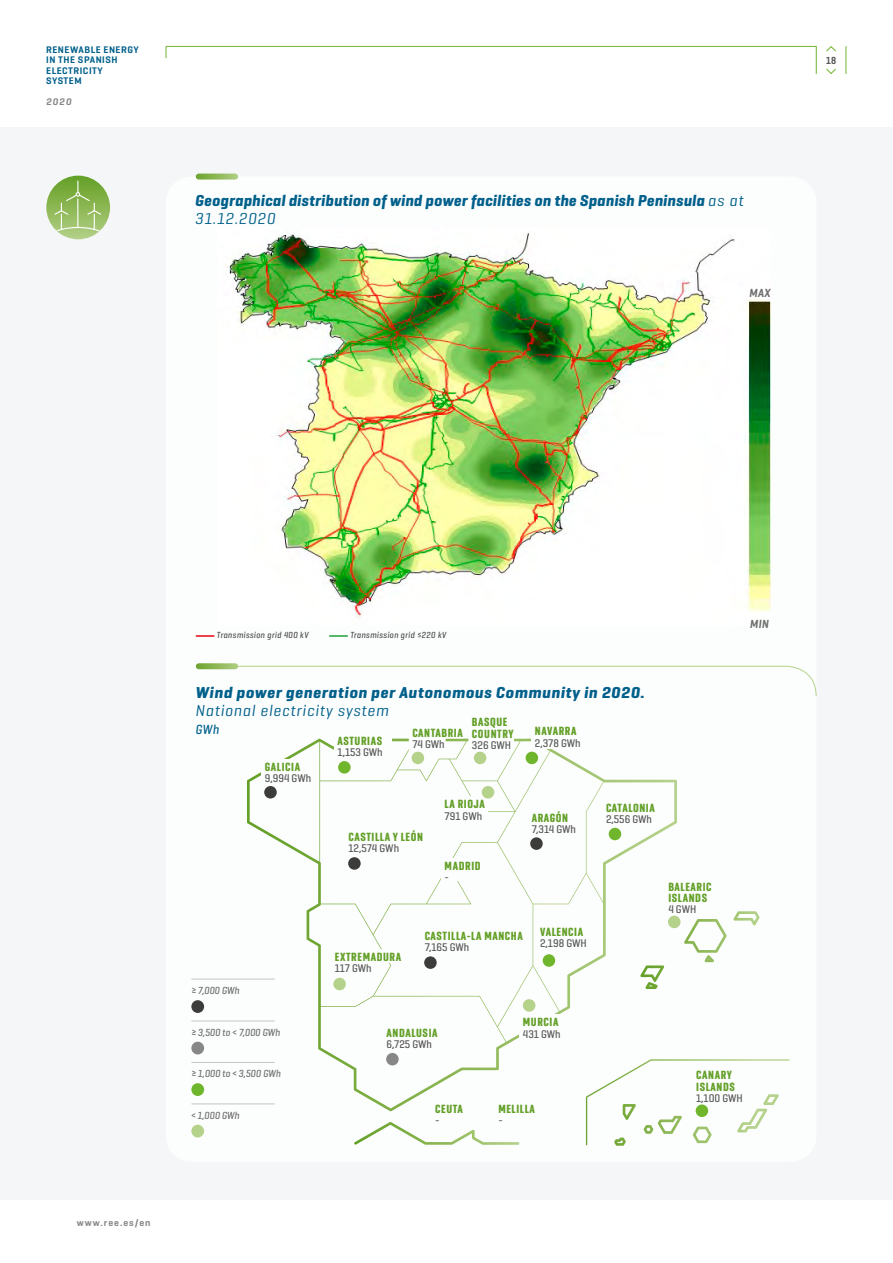
<style>
.page{position:relative;width:893px;height:1263px;background:#fff}
.page>*{position:absolute;margin:0;border:0;box-sizing:border-box;transform-origin:0 0}
.t1{font:italic 700 16.2px/18px "Geogrotesque Cond";letter-spacing:.02em;color:#00608b;scale:1.05 1}
.t2{font:italic 700 16.2px "Geogrotesque Cond";letter-spacing:.04em;color:#00608b;scale:1.1 1}
.t3{font:italic 16.2px "Geogrotesque Cond";letter-spacing:.05em;color:#00608b;scale:1.1 1}
.t4{font:italic 500 13.5px "Geogrotesque Cond";color:#00608b}
.t5{font:700 12.15px/11.1px "Geogrotesque Comp";letter-spacing:.05em;color:#63a027}
.t6{font:italic 600 12px "Geogrotesque Cond";letter-spacing:.02em;color:#706f6f;scale:1.05 1}
.t7{font:500 11.4px "Geogrotesque Cond";color:#575756}
.t8{font:italic 500 10.5px "Geogrotesque Cond";color:#706f6f}
.t9{font:600 10.5px "Geogrotesque Cond";color:#575756}
.t10{font:600 9.75px/10.5px "Geogrotesque";letter-spacing:.05em;color:#00608b}
.t11{font:600 9.75px "Geogrotesque";letter-spacing:.1em;color:#878787}
.t12{font:italic 600 9.75px "Geogrotesque";color:#878787}
.t13{font:italic 500 9px "Geogrotesque Cond";letter-spacing:.04em;color:#4a4a49}
.s1{font-weight:400}
</style>
<div class="page">
<div style="left:0;top:128px;width:893px;height:1072px;background:#f4f6f8"></div>
<svg style="left:826px;top:68px;width:10px;height:6px"></svg>
<svg style="left:826px;top:46px;width:10px;height:6px"></svg>
<svg style="left:846px;top:46px;width:1px;height:28px"></svg>
<svg style="left:816px;top:46px;width:1px;height:28px"></svg>
<hr style="left:166px;top:46px;width:650px;height:1px;background:#70b62c">
<div style="left:166px;top:177px;width:650px;height:985px;background:#fcfdfd;border-radius:26px"></div>
<svg style="left:199px;top:174px;width:36px;height:6px"></svg>
<svg style="left:196px;top:635px;width:18px;height:2px"></svg>
<svg style="left:330px;top:635px;width:17px;height:2px"></svg>
<svg style="left:201px;top:665px;width:616px;height:31px"></svg>
<svg style="left:199px;top:663px;width:36px;height:6px"></svg>
<svg style="left:247px;top:739px;width:430px;height:372px"></svg>
<svg style="left:354px;top:1122px;width:165px;height:23px"></svg>
<svg style="left:640px;top:911px;width:119px;height:78px"></svg>
<svg style="left:586px;top:1059px;width:204px;height:87px"></svg>
<div style="left:421px;top:928px;width:105px;height:43px;background:#fcfdfd"></div>
<div style="left:383px;top:1025px;width:56px;height:38px;background:#fcfdfd"></div>
<div style="left:528px;top:810px;width:51px;height:40px;background:#fcfdfd"></div>
<div style="left:531px;top:723px;width:90px;height:26px;background:#fcfdfd"></div>
<div style="left:441px;top:797px;width:46px;height:35px;background:#fcfdfd"></div>
<div style="left:261px;top:759px;width:57px;height:38px;background:#fcfdfd"></div>
<div style="left:334px;top:733px;width:57px;height:31px;background:#fcfdfd"></div>
<svg style="left:409px;top:738px;width:117px;height:18px"></svg>
<svg style="left:331px;top:949px;width:73px;height:32px"></svg>
<div style="left:519px;top:1014px;width:54px;height:36px;background:#fcfdfd"></div>
<div style="left:495px;top:1101px;width:40px;height:33px;background:#fcfdfd"></div>
<div style="left:338px;top:761px;width:13px;height:12px;background:#70b62c;border-radius:50%"></div>
<div style="left:424px;top:956px;width:13px;height:13px;background:#3c3c3b;border-radius:50%"></div>
<div style="left:386px;top:1053px;width:13px;height:12px;background:#878787;border-radius:50%"></div>
<div style="left:264px;top:786px;width:13px;height:12px;background:#3c3c3b;border-radius:50%"></div>
<div style="left:482px;top:786px;width:12px;height:12px;background:#b5d28b;border-radius:50%"></div>
<div style="left:530px;top:837px;width:13px;height:13px;background:#3c3c3b;border-radius:50%"></div>
<div style="left:543px;top:954px;width:12px;height:13px;background:#70b62c;border-radius:50%"></div>
<div style="left:412px;top:752px;width:12px;height:12px;background:#b5d28b;border-radius:50%"></div>
<div style="left:609px;top:828px;width:12px;height:12px;background:#70b62c;border-radius:50%"></div>
<div style="left:474px;top:752px;width:12px;height:12px;background:#b5d28b;border-radius:50%"></div>
<div style="left:526px;top:752px;width:12px;height:12px;background:#70b62c;border-radius:50%"></div>
<div style="left:696px;top:1104px;width:12px;height:13px;background:#70b62c;border-radius:50%"></div>
<div style="left:523px;top:999px;width:12px;height:13px;background:#b5d28b;border-radius:50%"></div>
<div style="left:348px;top:857px;width:13px;height:13px;background:#3c3c3b;border-radius:50%"></div>
<div style="left:668px;top:916px;width:12px;height:12px;background:#b5d28b;border-radius:50%"></div>
<div style="left:333px;top:978px;width:13px;height:12px;background:#b5d28b;border-radius:50%"></div>
<svg style="left:46px;top:176px;width:64px;height:63px"></svg>
<svg style="left:50px;top:180px;width:56px;height:55px;background:#9bc06d"></svg>
<img style="left:228px;top:232px;width:542px;height:386px">
<div style="left:191px;top:1000px;width:13px;height:13px;background:#3c3c3b;border-radius:50%"></div>
<div style="left:191px;top:1042px;width:13px;height:12px;background:#878787;border-radius:50%"></div>
<div style="left:191px;top:1083px;width:13px;height:13px;background:#70b62c;border-radius:50%"></div>
<div style="left:191px;top:1125px;width:13px;height:12px;background:#b5d28b;border-radius:50%"></div>
<hr style="left:191px;top:1021px;width:84px;height:1px;background:#c6c6c6">
<hr style="left:191px;top:1062px;width:84px;height:1px;background:#c6c6c6">
<hr style="left:191px;top:1104px;width:84px;height:1px;background:#c6c6c6">
<hr style="left:191px;top:979px;width:84px;height:1px;background:#c6c6c6">
<div style="left:441px;top:858px;width:47px;height:23px;background:#fcfdfd"></div>
<p class="t10" style="left:46px;top:44px;width:94px">RENEWABLE ENERGY<br>IN THE SPANISH<br>ELECTRICITY<br>SYSTEM</p>
<p class="t9" style="left:826px;top:53px;width:12px">18</p>
<p class="t12" style="left:47px;top:95px;width:27px">2020</p>
<h1 class="t1" style="left:196px;top:191px;width:524px">Geographical distribution of wind power facilities on the Spanish Peninsula <span class="s1">as at<br>31.12.2020</span></h1>
<p class="t6" style="left:749px;top:286px;width:22px">MAX</p>
<p class="t11" style="left:77px;top:1216px;width:75px">www.ree.es/en</p>
<p class="t13" style="left:217px;top:629px;width:93px">Transmission grid 400 kV</p>
<p class="t13" style="left:350px;top:629px;width:97px">Transmission grid ≤220 kV</p>
<p class="t6" style="left:750px;top:617px;width:19px">MIN</p>
<h1 class="t2" style="left:196px;top:683px;width:410px">Wind power generation per Autonomous Community in 2020.</h1>
<h1 class="t3" style="left:196px;top:701px;width:177px">National electricity system</h1>
<p class="t4" style="left:196px;top:721px;width:25px">GWh</p>
<p class="t5" style="left:472px;top:717px;width:43px">BASQUE<br>COUNTRY</p>
<p class="t7" style="left:472px;top:738px;width:41px">326 GWH</p>
<p class="t5" style="left:535px;top:725px;width:43px">NAVARRA</p>
<p class="t7" style="left:535px;top:735px;width:47px">2,378 GWh</p>
<p class="t5" style="left:412px;top:727px;width:52px">CANTABRIA</p>
<p class="t7" style="left:412px;top:737px;width:34px">74 GWh</p>
<p class="t5" style="left:338px;top:735px;width:46px">ASTURIAS</p>
<p class="t7" style="left:338px;top:745px;width:47px">1,153 GWh</p>
<p class="t5" style="left:265px;top:761px;width:37px">GALICIA</p>
<p class="t7" style="left:265px;top:771px;width:48px">9,994 GWh</p>
<p class="t8" style="left:191px;top:984px;width:50px">≥ 7,000 GWh</p>
<p class="t8" style="left:191px;top:1026px;width:91px">≥ 3,500 to &lt; 7,000 GWh</p>
<p class="t8" style="left:191px;top:1067px;width:91px">≥ 1,000 to &lt; 3,500 GWh</p>
<p class="t8" style="left:191px;top:1109px;width:50px">&lt; 1,000 GWh</p>
<p class="t5" style="left:348px;top:831px;width:76px">CASTILLA Y LEÓN</p>
<p class="t7" style="left:348px;top:841px;width:52px">12,574 GWh</p>
<p class="t5" style="left:445px;top:798px;width:42px">LA RIOJA</p>
<p class="t7" style="left:445px;top:808px;width:39px">791 GWh</p>
<p class="t5" style="left:445px;top:860px;width:37px">MADRID</p>
<p class="t7" style="left:445px;top:870px;width:6px">-</p>
<p class="t5" style="left:532px;top:812px;width:38px">ARAGÓN</p>
<p class="t7" style="left:532px;top:822px;width:46px">7,314 GWh</p>
<p class="t5" style="left:335px;top:951px;width:68px">EXTREMADURA</p>
<p class="t7" style="left:335px;top:961px;width:38px">117 GWh</p>
<p class="t5" style="left:425px;top:930px;width:100px">CASTILLA-LA MANCHA</p>
<p class="t7" style="left:425px;top:940px;width:46px">7,165 GWh</p>
<p class="t5" style="left:540px;top:926px;width:45px">VALENCIA</p>
<p class="t7" style="left:540px;top:936px;width:48px">2,198 GWH</p>
<p class="t5" style="left:387px;top:1027px;width:52px">ANDALUSIA</p>
<p class="t7" style="left:387px;top:1037px;width:47px">6,725 GWh</p>
<p class="t5" style="left:523px;top:1016px;width:37px">MURCIA</p>
<p class="t7" style="left:523px;top:1026px;width:39px">431 GWh</p>
<p class="t5" style="left:606px;top:802px;width:50px">CATALONIA</p>
<p class="t7" style="left:606px;top:812px;width:47px">2,556 GWh</p>
<p class="t5" style="left:435px;top:1103px;width:29px">CEUTA</p>
<p class="t7" style="left:435px;top:1113px;width:6px">-</p>
<p class="t5" style="left:498px;top:1103px;width:38px">MELILLA</p>
<p class="t7" style="left:498px;top:1113px;width:6px">-</p>
<p class="t5" style="left:668px;top:881px;width:45px">BALEARIC<br>ISLANDS</p>
<p class="t7" style="left:668px;top:902px;width:29px">4 GWH</p>
<p class="t5" style="left:696px;top:1070px;width:40px">CANARY<br>ISLANDS</p>
<p class="t7" style="left:696px;top:1091px;width:48px">1,100 GWH</p>
</div>
